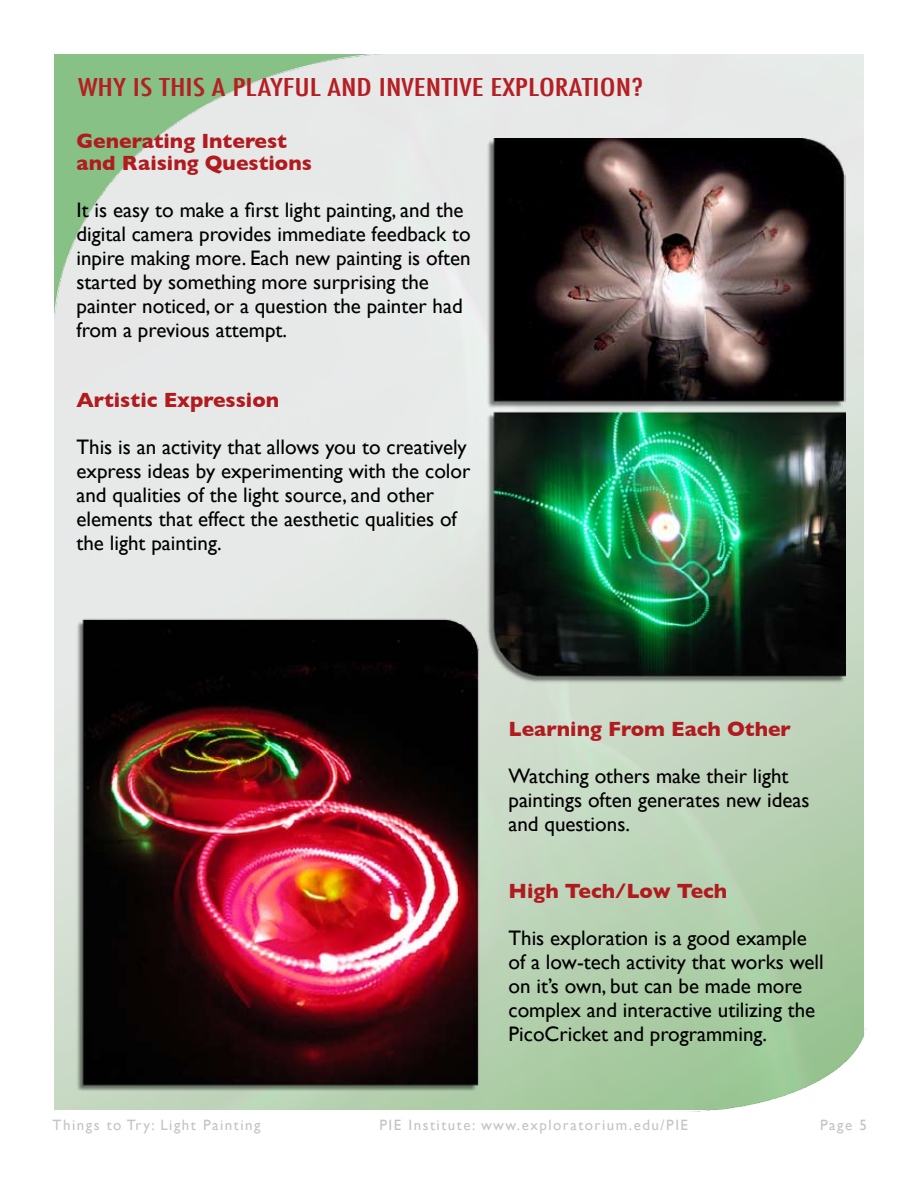
<style>
.page{position:relative;width:918px;height:1188px;background:#fff}
.page>*{position:absolute;margin:0;border:0;box-sizing:border-box;transform-origin:0 0}
.t1{font:500 condensed 24px "Futura";color:#b51f24;scale:1.38 1}
.t2{font:21px/24px "Gill Sans";color:#000}
.t3{font:700 21px/22.5px "Gill Sans";color:#b11b1f}
.t4{font:15px "Gill Sans";letter-spacing:.1em;color:#c2c4c6}
</style>
<div class="page">
<img style="left:54px;top:54px;width:362px;height:265px">
<img style="left:675px;top:1020px;width:191px;height:92px">
<img style="left:474px;top:138px;width:372px;height:554px">
<img style="left:75px;top:610px;width:411px;height:480px">
<p class="t1" style="left:78px;top:72px;width:411px">WHY IS THIS A PLAYFUL AND INVENTIVE EXPLORATION?</p>
<p class="t3" style="left:76px;top:129px;width:237px">Generating Interest and Raising Questions</p>
<p class="t2" style="left:76px;top:198px;width:396px">It is easy to make a first light painting, and the digital camera provides immediate feedback to inpire making more. Each new painting is often started by something more surprising the painter noticed, or a question the painter had from a previous attempt.</p>
<p class="t3" style="left:76px;top:389px;width:204px">Artistic Expression</p>
<p class="t2" style="left:76px;top:435px;width:395px">This is an activity that allows you to creatively express ideas by experimenting with the color and qualities of the light source, and other elements that effect the aesthetic qualities of the light painting.</p>
<p class="t3" style="left:508px;top:718px;width:284px">Learning From Each Other</p>
<p class="t2" style="left:508px;top:763px;width:303px">Watching others make their light paintings often generates new ideas and questions.</p>
<p class="t3" style="left:508px;top:880px;width:220px">High Tech/Low Tech</p>
<p class="t2" style="left:508px;top:925px;width:317px">This exploration is a good example of a low-tech activity that works well on it’s own, but can be made more complex and interactive utilizing the PicoCricket and programming.</p>
<p class="t4" style="left:52px;top:1116px;width:210px">Things to Try: Light Painting</p>
<p class="t4" style="left:379px;top:1116px;width:310px">PIE Institute: www.exploratorium.edu/PIE</p>
<p class="t4" style="left:820px;top:1116px;width:48px">Page 5</p>
</div>
